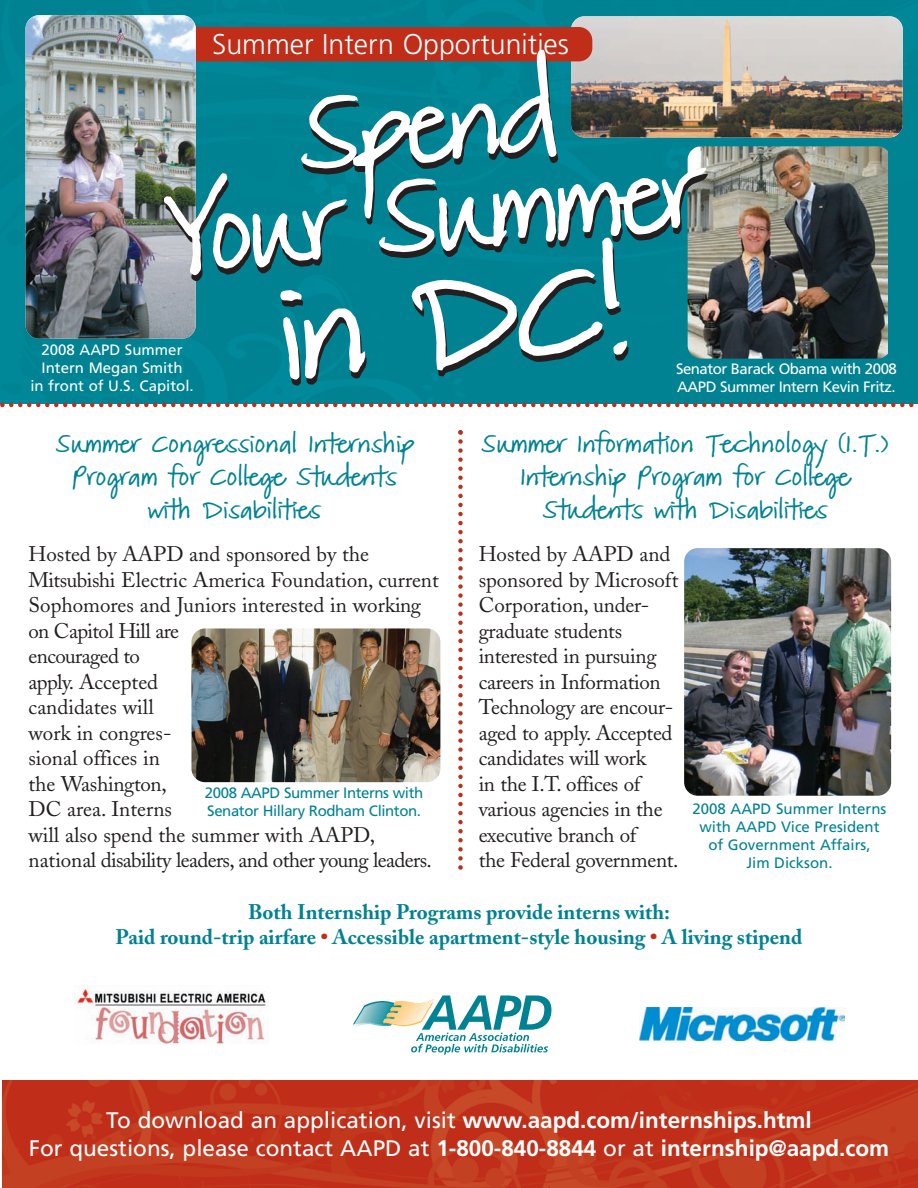
<style>
.page{position:relative;width:918px;height:1188px;background:#fff}
.page>*{position:absolute;margin:0;border:0;box-sizing:border-box;transform-origin:0 0}
.t1{font:105px "FG Matilda";color:#fff}
.t2{font:82.5px "FG Matilda";color:#fff}
.t3{font:300 28.5px "Frutiger";color:#fff}
.t4{font:22.5px/28.5px "Frutiger";color:#fff;text-align:center}
.t5{font:21px/25.5px "Adobe Caslon";letter-spacing:-.015em;color:#231f20}
.t6{font:700 21px/25.5px "Adobe Caslon";color:#008292;text-align:center}
.t7{font:19.5px/33px "FG Matilda";letter-spacing:.035em;color:#008292;text-align:center}
.t8{font:15px/18px "Frutiger";color:#008292;text-align:center}
.t9{font:15px/18px "Frutiger";letter-spacing:-.03em;color:#008292}
.t10{font:15px/18px "Frutiger";letter-spacing:-.035em;color:#fff}
.t11{font:15px/18px "Frutiger";color:#fff;text-align:center}
.s1{color:#c02d19}
.s2{font-weight:700}
</style>
<div class="page">
<div style="left:0;top:0;width:918px;height:403px;background:#008292"></div>
<img style="left:2px;top:1081px;width:916px;height:107px">
<img style="left:571px;top:16px;width:332px;height:121px">
<div style="left:158px;top:27px;width:434px;height:34px;background:#c02d19;border-radius:14px"></div>
<img style="left:191px;top:628px;width:249px;height:154px">
<img style="left:26px;top:15px;width:170px;height:324px">
<img style="left:684px;top:548px;width:207px;height:248px">
<img style="left:688px;top:146px;width:200px;height:213px">
<svg style="left:458px;top:430px;width:5px;height:440px"></svg>
<svg style="left:0;top:403px;width:918px;height:4px"></svg>
<img style="left:76px;top:986px;width:190px;height:58px">
<svg style="left:353px;top:995px;width:198px;height:60px"></svg>
<img style="left:640px;top:1007px;width:204px;height:33px">
<h3 class="t3" style="left:212px;top:32px;width:358px">Summer Intern Opportunities</h3>
<h2 class="t2" style="left:295px;top:94px;width:261px;rotate:-5deg">Spend</h2>
<h1 class="t1" style="left:274px;top:281px;width:352px;rotate:-5deg">in DC!</h1>
<h2 class="t2" style="left:163px;top:196px;width:534px;rotate:-5deg">Your Summer</h2>
<p class="t11" style="left:30px;top:342px;width:165px">2008 AAPD Summer<br>Intern Megan Smith<br>in front of U.S. Capitol.</p>
<p class="t10" style="left:676px;top:361px;width:222px">Senator Barack Obama with 2008<br>AAPD Summer Intern Kevin Fritz.</p>
<p class="t7" style="left:56px;top:429px;width:359px">Summer Congressional Internship<br>Program for College Students with Disabilities</p>
<p class="t5" style="left:28px;top:544px;width:412px">Hosted by AAPD and sponsored by the<br>Mitsubishi Electric America Foundation, current<br>Sophomores and Juniors interested in working on Capitol Hill are<br>encouraged to<br>apply. Accepted<br>candidates will<br>work in congres-<br>sional offices in<br>the Washington,<br>DC area. Interns<br>will also spend the summer with AAPD, national disability leaders, and other young leaders.</p>
<p class="t9" style="left:205px;top:785px;width:220px">2008 AAPD Summer Interns with<br>Senator Hillary Rodham Clinton.</p>
<p class="t7" style="left:481px;top:429px;width:409px">Summer Information Technology (I.T.)<br>Internship Program for College<br>Students with Disabilities</p>
<p class="t5" style="left:479px;top:544px;width:201px">Hosted by AAPD and sponsored by Microsoft<br>Corporation, under&shy;graduate students interested in pursuing careers in Information<br>Technology are encour&shy;aged to apply. Accepted candidates will work<br>in the I.T. offices of various agencies in the executive branch of<br>the Federal government.</p>
<p class="t8" style="left:693px;top:800px;width:195px">2008 AAPD Summer Interns with AAPD Vice President of Government Affairs,<br>Jim Dickson.</p>
<p class="t6" style="left:116px;top:901px;width:688px">Both Internship Programs provide interns with:<br>Paid round-trip airfare <span class="s1">•</span> Accessible apartment-style housing <span class="s1">•</span> A living stipend</p>
<p class="t4" style="left:29px;top:1108px;width:862px">To download an application, visit <span class="s2">www.aapd.com/internships.html<br></span>For questions, please contact AAPD at <span class="s2">1-800-840-8844</span> or at <span class="s2">internship@aapd.com</span></p>
</div>
